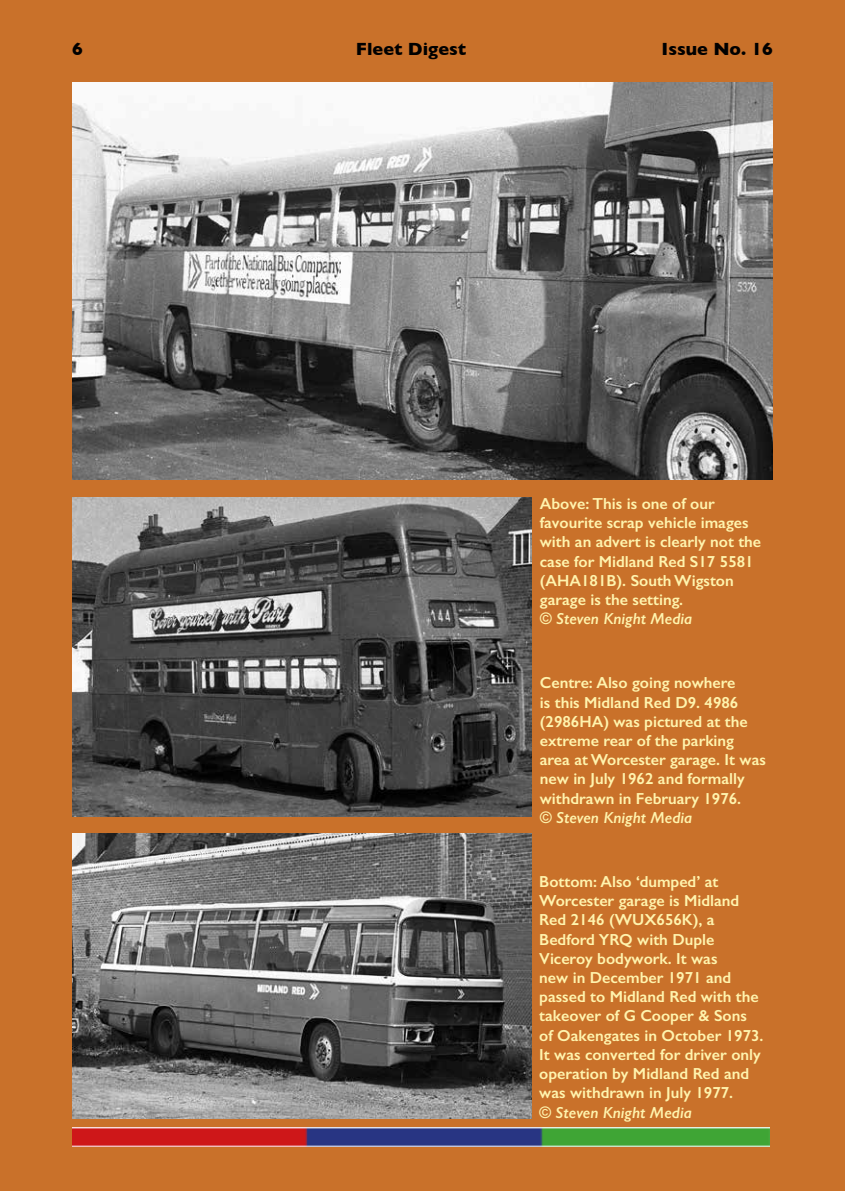
<style>
.page{position:relative;width:845px;height:1191px;background:#c9712a}
.page>*{position:absolute;margin:0;border:0;box-sizing:border-box;transform-origin:0 0}
.t1{font:700 18px "Gill Sans";color:#000}
.t2{font:600 16px/19.2px "Gill Sans";color:#fff4ae}
.t3{font:italic 600 16px "Gill Sans";color:#fff4ae}
</style>
<div class="page">
<img style="left:72px;top:1127px;width:698px;height:19px">
<img style="left:72px;top:82px;width:701px;height:397px">
<img style="left:72px;top:497px;width:459px;height:319px">
<img style="left:72px;top:833px;width:459px;height:286px">
<p class="t1" style="left:72px;top:35px;width:12px">6</p>
<p class="t1" style="left:356px;top:35px;width:112px">Fleet Digest</p>
<p class="t1" style="left:661px;top:35px;width:113px">Issue No. 16</p>
<p class="t2" style="left:540px;top:494px;width:223px">Above: This is one of our favourite scrap vehicle images with an advert is clearly not the case for Midland Red S17 5581 (AHA181B). South Wigston garage is the setting.</p>
<p class="t3" style="left:540px;top:609px;width:154px">© Steven Knight Media</p>
<p class="t2" style="left:540px;top:673px;width:227px">Centre: Also going nowhere<br>is this Midland Red D9. 4986 (2986HA) was pictured at the extreme rear of the parking area at Worcester garage. It was new in July 1962 and formally withdrawn in February 1976.</p>
<p class="t3" style="left:540px;top:807px;width:154px">© Steven Knight Media</p>
<p class="t2" style="left:539px;top:872px;width:226px">Bottom: Also ‘dumped’ at<br>Worcester garage is Midland<br>Red 2146 (WUX656K), a<br>Bedford YRQ with Duple<br>Viceroy bodywork. It was<br>new in December 1971 and passed to Midland Red with the takeover of G Cooper &amp; Sons of Oakengates in October 1973.<br>It was converted for driver only operation by Midland Red and was withdrawn in July 1977.</p>
<p class="t3" style="left:539px;top:1102px;width:154px">© Steven Knight Media</p>
</div>
